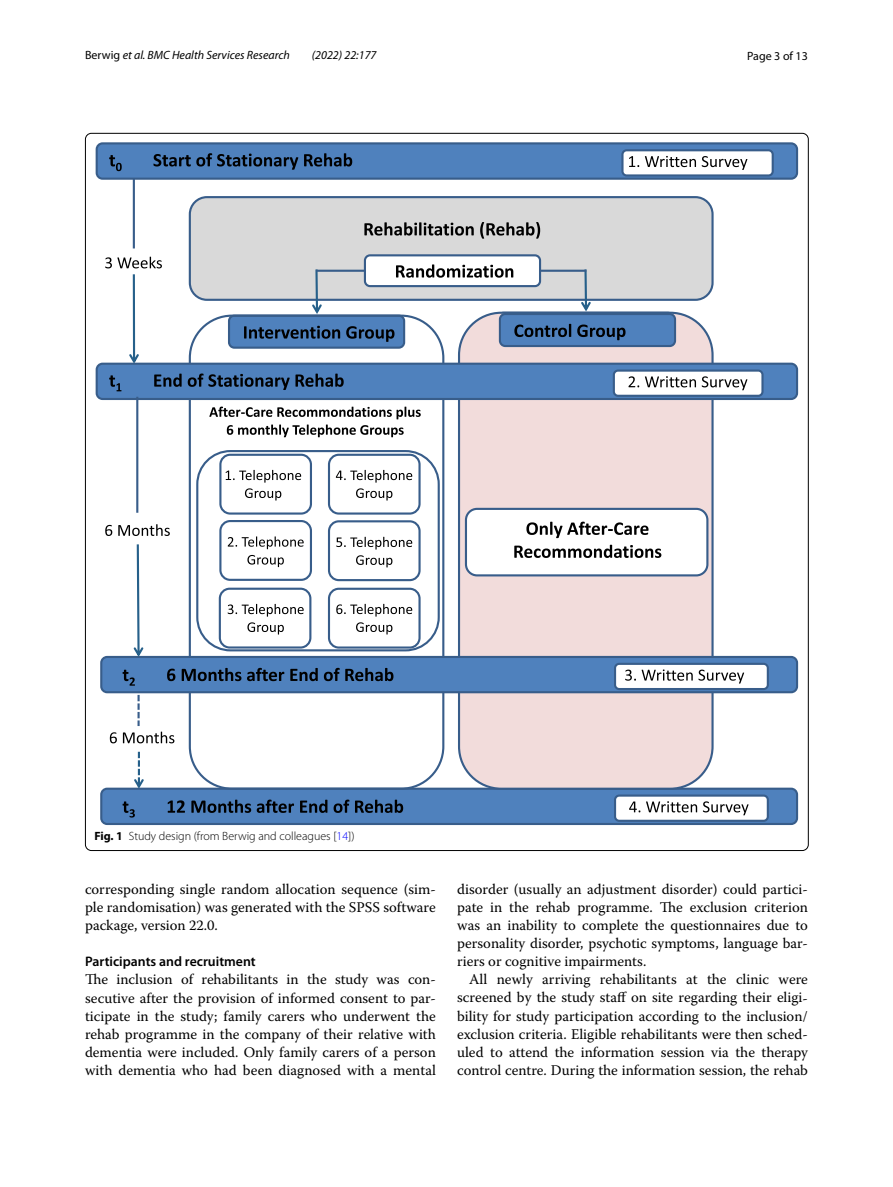
<style>
.page{position:relative;width:893px;height:1187px;background:#fff}
.page>*{position:absolute;margin:0;border:0;box-sizing:border-box;transform-origin:0 0}
.t1{font:14.7px/18px "Warnock Pro";color:#000;text-align:justify}
.t2{font:600 13.8px "Myriad Pro";color:#000}
.t3{font:italic 12px "Myriad Pro";color:#000}
.t4{font:300 12px "Myriad Pro";color:#000}
.t5{font:12px "Myriad Pro";color:#000}
.s1{font-style:normal}
.s2{font-weight:700}
.s3{color:#00f}
</style>
<div class="page">
<div style="left:190px;top:197px;width:522px;height:103px;background:#d9d9d9;border-radius:17px"></div>
<div style="left:189px;top:196px;width:525px;height:105px;border:2px solid #385d8a;border-radius:17px"></div>
<div style="left:101px;top:788px;width:696px;height:36px;background:#4f81bd;border-radius:6px"></div>
<div style="left:100px;top:787px;width:698px;height:38px;border:2px solid #385d8a;border-radius:6px"></div>
<svg style="left:123px;top:801px;width:12px;height:16px"></svg>
<svg style="left:168px;top:800px;width:17px;height:12px"></svg>
<svg style="left:191px;top:799px;width:60px;height:13px"></svg>
<svg style="left:257px;top:799px;width:70px;height:13px"></svg>
<svg style="left:334px;top:799px;width:15px;height:13px"></svg>
<svg style="left:355px;top:799px;width:48px;height:13px"></svg>
<div style="left:615px;top:795px;width:153px;height:25px;background:#fff;border-radius:4px"></div>
<div style="left:614px;top:794px;width:155px;height:27px;border:2px solid #385d8a;border-radius:4px"></div>
<svg style="left:629px;top:801px;width:11px;height:11px"></svg>
<svg style="left:646px;top:801px;width:51px;height:11px"></svg>
<svg style="left:703px;top:801px;width:45px;height:14px"></svg>
<svg style="left:364px;top:222px;width:176px;height:17px"></svg>
<div style="left:365px;top:255px;width:175px;height:31px;background:#fff;border-radius:5px"></div>
<div style="left:364px;top:254px;width:177px;height:33px;border:2px solid #385d8a;border-radius:5px"></div>
<svg style="left:396px;top:264px;width:117px;height:14px"></svg>
<div style="left:229px;top:315px;width:175px;height:32px;background:#4f81bd;border-radius:5px"></div>
<div style="left:228px;top:314px;width:177px;height:35px;border:2px solid #385d8a;border-radius:5px"></div>
<svg style="left:244px;top:326px;width:150px;height:16px"></svg>
<div style="left:189px;top:314px;width:255px;height:475px;border:2px solid #385d8a;border-radius:42px"></div>
<div style="left:459px;top:313px;width:253px;height:475px;background:#f2dcdb;border-radius:42px"></div>
<div style="left:458px;top:311px;width:256px;height:478px;border:2px solid #385d8a;border-radius:42px"></div>
<svg style="left:312px;top:269px;width:10px;height:45px"></svg>
<svg style="left:581px;top:269px;width:10px;height:42px"></svg>
<hr style="left:316px;top:270px;width:49px;height:2px;background:#385d8a">
<hr style="left:540px;top:270px;width:46px;height:2px;background:#385d8a">
<div style="left:97px;top:143px;width:700px;height:36px;background:#4f81bd;border-radius:6px"></div>
<div style="left:96px;top:142px;width:702px;height:38px;border:2px solid #385d8a;border-radius:6px"></div>
<svg style="left:109px;top:155px;width:13px;height:16px"></svg>
<svg style="left:153px;top:153px;width:145px;height:17px"></svg>
<svg style="left:304px;top:153px;width:48px;height:13px"></svg>
<div style="left:622px;top:150px;width:151px;height:25px;background:#fff;border-radius:4px"></div>
<div style="left:621px;top:149px;width:153px;height:27px;border:2px solid #385d8a;border-radius:4px"></div>
<svg style="left:629px;top:156px;width:10px;height:11px"></svg>
<svg style="left:645px;top:156px;width:51px;height:11px"></svg>
<svg style="left:702px;top:156px;width:45px;height:14px"></svg>
<div style="left:196px;top:450px;width:244px;height:201px;border:2px solid #385d8a;border-radius:33px"></div>
<div style="left:97px;top:363px;width:700px;height:36px;background:#4f81bd;border-radius:6px"></div>
<div style="left:96px;top:362px;width:702px;height:38px;border:2px solid #385d8a;border-radius:6px"></div>
<svg style="left:109px;top:375px;width:12px;height:16px"></svg>
<svg style="left:154px;top:373px;width:28px;height:14px"></svg>
<svg style="left:188px;top:373px;width:156px;height:17px"></svg>
<div style="left:614px;top:370px;width:148px;height:26px;background:#fff;border-radius:4px"></div>
<div style="left:613px;top:369px;width:150px;height:28px;border:2px solid #385d8a;border-radius:4px"></div>
<svg style="left:628px;top:376px;width:11px;height:11px"></svg>
<svg style="left:645px;top:376px;width:51px;height:11px"></svg>
<svg style="left:702px;top:376px;width:45px;height:14px"></svg>
<div style="left:101px;top:657px;width:696px;height:35px;background:#4f81bd;border-radius:6px"></div>
<div style="left:100px;top:656px;width:698px;height:37px;border:2px solid #385d8a;border-radius:6px"></div>
<svg style="left:123px;top:669px;width:12px;height:16px"></svg>
<svg style="left:167px;top:668px;width:8px;height:13px"></svg>
<svg style="left:182px;top:668px;width:59px;height:13px"></svg>
<svg style="left:247px;top:667px;width:71px;height:14px"></svg>
<svg style="left:324px;top:667px;width:69px;height:14px"></svg>
<div style="left:615px;top:663px;width:153px;height:26px;background:#fff;border-radius:4px"></div>
<div style="left:614px;top:662px;width:155px;height:28px;border:2px solid #385d8a;border-radius:4px"></div>
<svg style="left:625px;top:669px;width:11px;height:11px"></svg>
<svg style="left:642px;top:669px;width:102px;height:14px"></svg>
<div style="left:466px;top:509px;width:241px;height:66px;background:#fff;border-radius:11px"></div>
<div style="left:465px;top:508px;width:243px;height:68px;border:2px solid #385d8a;border-radius:11px"></div>
<svg style="left:209px;top:406px;width:212px;height:31px"></svg>
<svg style="left:526px;top:521px;width:122px;height:17px"></svg>
<svg style="left:514px;top:544px;width:147px;height:14px"></svg>
<svg style="left:129px;top:274px;width:10px;height:89px"></svg>
<svg style="left:105px;top:525px;width:7px;height:11px"></svg>
<svg style="left:118px;top:524px;width:52px;height:12px"></svg>
<hr style="left:136px;top:397px;width:2px;height:115px;background:#385d8a">
<div style="left:500px;top:314px;width:175px;height:32px;background:#4f81bd;border-radius:5px"></div>
<div style="left:499px;top:313px;width:177px;height:34px;border:2px solid #385d8a;border-radius:5px"></div>
<svg style="left:514px;top:323px;width:112px;height:17px"></svg>
<svg style="left:110px;top:732px;width:7px;height:11px"></svg>
<svg style="left:123px;top:694px;width:51px;height:49px"></svg>
<svg style="left:134px;top:751px;width:10px;height:37px"></svg>
<hr style="left:133px;top:179px;width:2px;height:69px;background:#385d8a">
<svg style="left:105px;top:257px;width:57px;height:11px"></svg>
<svg style="left:134px;top:544px;width:9px;height:113px"></svg>
<svg style="left:218px;top:452px;width:204px;height:197px"></svg>
<p class="t3" style="left:85px;top:48px;width:206px"><span class="s1">Berwig</span> et al. BMC Health Services Research</p>
<p class="t3" style="left:312px;top:48px;width:66px">(2022) 22:177</p>
<p class="t5" style="left:747px;top:48px;width:62px">Page 3 of 13</p>
<p class="t4" style="left:94px;top:829px;width:262px"><span class="s2">Fig. 1</span> Study design (from Berwig and colleagues [<span class="s3">14</span>])</p>
<p class="t1" style="left:85px;top:880px;width:352px">corresponding single random allocation sequence (sim&shy;ple randomisation) was generated with the SPSS software package, version 22.0.</p>
<p class="t2" style="left:85px;top:953px;width:172px">Participants and recruitment</p>
<p class="t1" style="left:85px;top:970px;width:352px">The inclusion of rehabilitants in the study was con&shy;secutive after the provision of informed consent to par&shy;ticipate in the study; family carers who underwent the rehab programme in the company of their relative with dementia were included. Only family carers of a person with dementia who had been diagnosed with a mental</p>
<p class="t1" style="left:457px;top:880px;width:352px">disorder (usually an adjustment disorder) could partici&shy;pate in the rehab programme. The exclusion criterion was an inability to complete the questionnaires due to personality disorder, psychotic symptoms, language bar&shy;riers or cognitive impairments.</p>
<p class="t1" style="left:457px;top:970px;width:352px;text-indent:12px">All newly arriving rehabilitants at the clinic were screened by the study staff on site regarding their eligi&shy;bility for study participation according to the inclusion/ exclusion criteria. Eligible rehabilitants were then sched&shy;uled to attend the information session via the therapy control centre. During the information session, the rehab</p>
</div>
